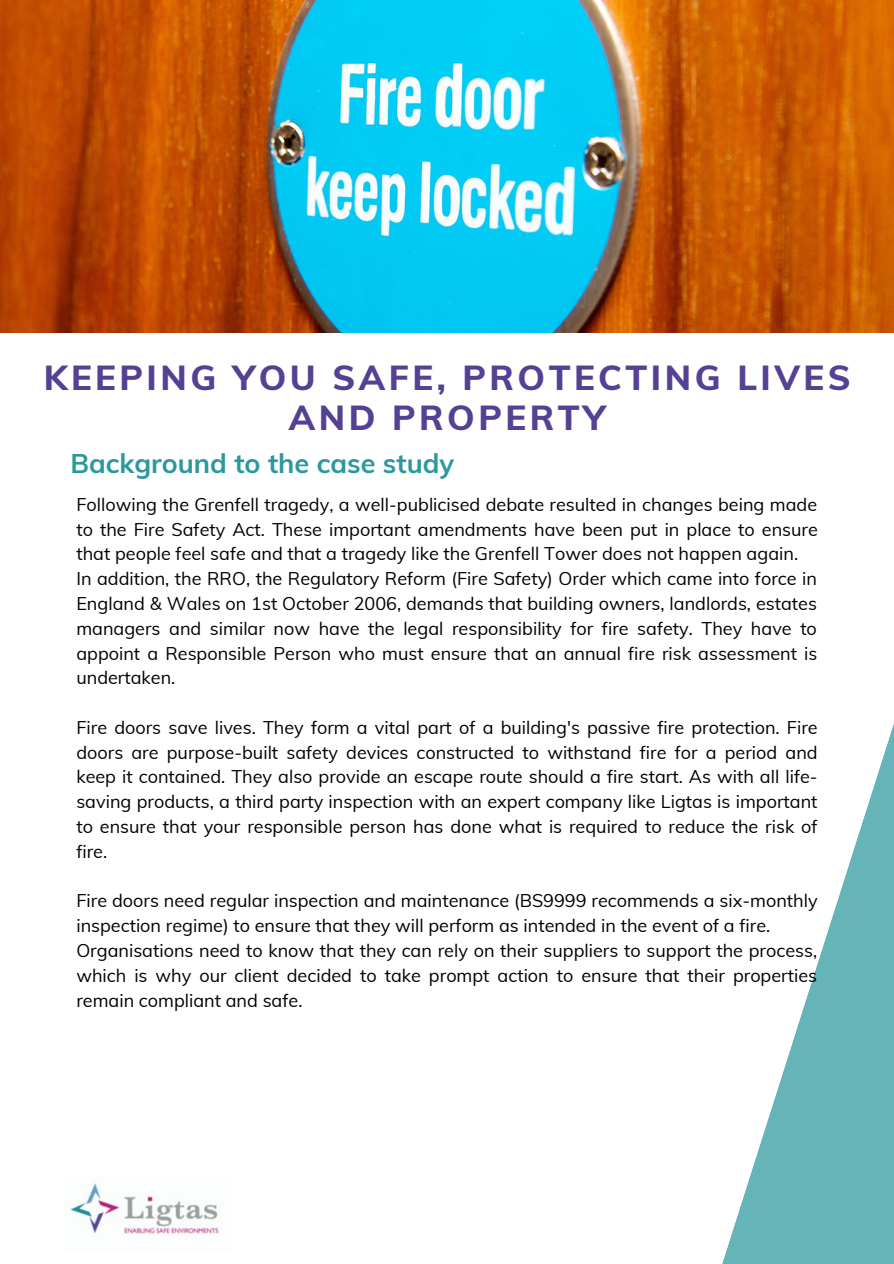
<style>
.page{position:relative;width:894px;height:1264px;background:#fff}
.page>*{position:absolute;margin:0;border:0;box-sizing:border-box;transform-origin:0 0}
.t1{font:800 34.8px/40.5px "Muli";letter-spacing:.1em;color:#544193;text-align:center}
.t2{font:700 27px "Muli";color:#2b989e}
.t3{font:18px/24.8px "Muli";color:#000;text-align:justify}
</style>
<div class="page">
<svg style="left:698px;top:332px;width:195px;height:931px"></svg>
<img style="left:70px;top:1183px;width:149px;height:51px">
<img style="left:0;top:0;width:893px;height:332px">
<p class="t1" style="left:44px;top:356px;width:808px">KEEPING YOU SAFE, PROTECTING LIVES<br>AND PROPERTY</p>
<p class="t2" style="left:70px;top:445px;width:385px">Background to the case study</p>
<p class="t3" style="left:76px;top:491px;width:742px">Following the Grenfell tragedy, a well-publicised debate resulted in changes being made to the Fire Safety Act. These important amendments have been put in place to ensure that people feel safe and that a tragedy like the Grenfell Tower does not happen again.</p>
<p class="t3" style="left:76px;top:566px;width:742px">In addition, the RRO, the Regulatory Reform (Fire Safety) Order which came into force in England &amp; Wales on 1st October 2006, demands that building owners, landlords, estates managers and similar now have the legal responsibility for fire safety. They have to appoint a Responsible Person who must ensure that an annual fire risk assessment is undertaken.</p>
<p class="t3" style="left:76px;top:714px;width:742px">Fire doors save lives. They form a vital part of a building's passive fire protection. Fire doors are purpose-built safety devices constructed to withstand fire for a period and keep it contained. They also provide an escape route should a fire start. As with all life&shy;saving products, a third party inspection with an expert company like Ligtas is important to ensure that your responsible person has done what is required to reduce the risk of fire.</p>
<p class="t3" style="left:76px;top:888px;width:742px">Fire doors need regular inspection and maintenance (BS9999 recommends a six-monthly inspection regime) to ensure that they will perform as intended in the event of a fire.</p>
<p class="t3" style="left:76px;top:937px;width:742px">Organisations need to know that they can rely on their suppliers to support the process, which is why our client decided to take prompt action to ensure that their properties remain compliant and safe.</p>
</div>
